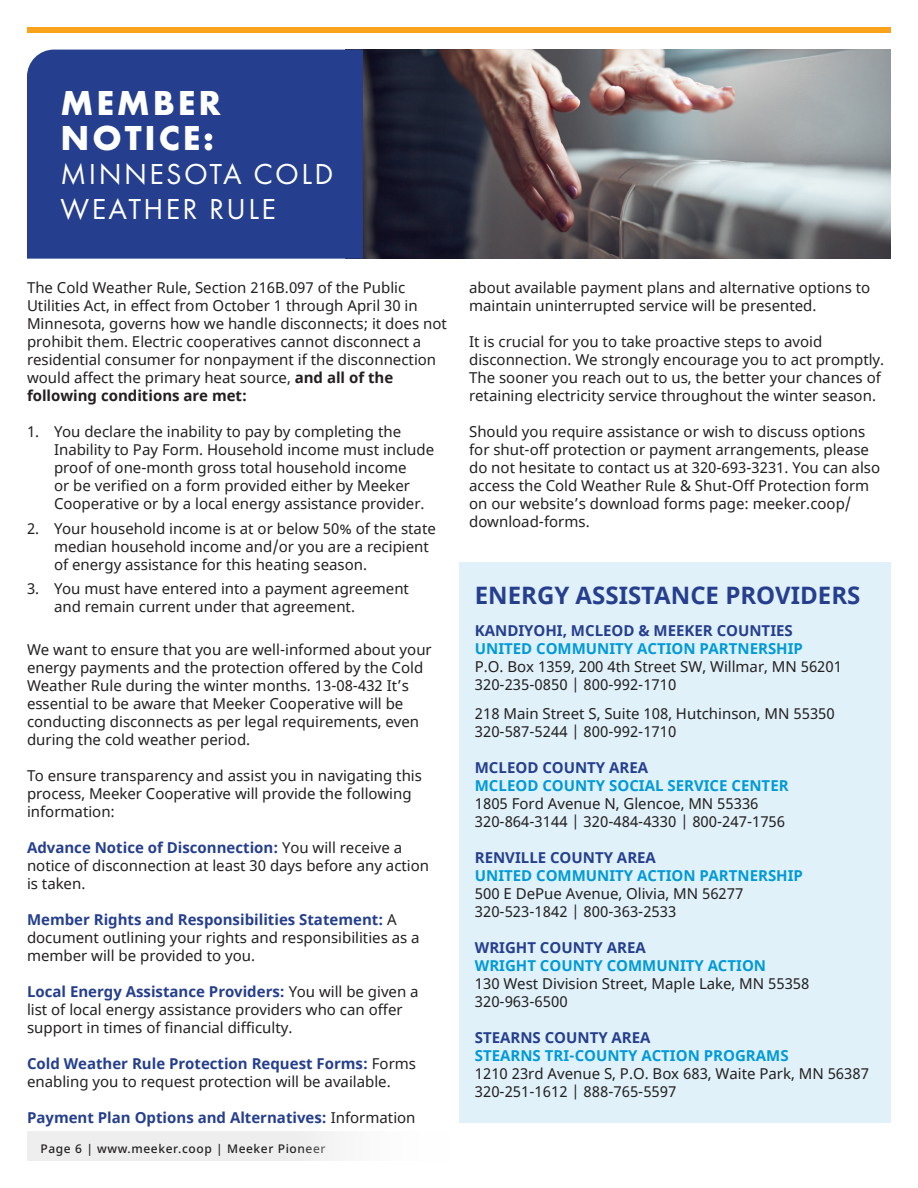
<style>
.page{position:relative;width:918px;height:1188px;background:#fff}
.page>*{position:absolute;margin:0;border:0;box-sizing:border-box;transform-origin:0 0}
.t1{font:700 36px "Futura PT";letter-spacing:.08em;color:#fff}
.t2{font:30px "Futura PT";letter-spacing:.08em;color:#fff}
.t3{font:700 24px "Noto Sans";color:#253f8e}
.t4{font:15px/18px "Noto Sans";color:#231f20}
.t5{font:700 15px "Noto Sans";color:#009ad9}
.t6{font:700 15px "Noto Sans";color:#253f8e}
.t7{font:500 12px "Noto Sans";letter-spacing:.05em;color:#231f20}
.s1{font-weight:700}
.s2{font-weight:700;color:#253f8e}
.s3{font-weight:400;color:#231f20}
</style>
<div class="page">
<div style="left:27px;top:1132px;width:432px;height:29px;background:linear-gradient(to right,#e9e9ea,#fbfbfb)"></div>
<div style="left:459px;top:563px;width:432px;height:560px;background:#e0f1f9"></div>
<div style="left:27px;top:27px;width:864px;height:5px;background:#f9a21c"></div>
<img style="left:363px;top:50px;width:528px;height:209px">
<div style="left:27px;top:50px;width:336px;height:209px;background:#253f8e"></div>
<p class="t1" style="left:61px;top:80px;width:162px">MEMBER</p>
<p class="t1" style="left:61px;top:114px;width:155px">NOTICE:</p>
<p class="t2" style="left:61px;top:156px;width:274px">MINNESOTA COLD</p>
<p class="t2" style="left:61px;top:191px;width:217px">WEATHER RULE</p>
<p class="t4" style="left:27px;top:279px;width:421px">The Cold Weather Rule, Section 216B.097 of the Public Utilities Act, in effect from October 1 through April 30 in Minnesota, governs how we handle disconnects; it does not prohibit them. Electric cooperatives cannot disconnect a residential consumer for nonpayment if the disconnection would affect the primary heat source, <span class="s1">and all of the following conditions are met:</span></p>
<p class="t4" style="left:54px;top:423px;width:382px;text-indent:-27px">1. You declare the inability to pay by completing the Inability to Pay Form. Household income must include proof of one-month gross total household income<br>or be verified on a form provided either by Meeker Cooperative or by a local energy assistance provider.</p>
<p class="t4" style="left:54px;top:520px;width:383px;text-indent:-27px">2. Your household income is at or below 50% of the state median household income and/or you are a recipient of energy assistance for this heating season.</p>
<p class="t4" style="left:54px;top:581px;width:357px;text-indent:-27px">3. You must have entered into a payment agreement and remain current under that agreement.</p>
<p class="t4" style="left:27px;top:641px;width:406px">We want to ensure that you are well-informed about your energy payments and the protection offered by the Cold Weather Rule during the winter months. 13-08-432 It’s essential to be aware that Meeker Cooperative will be conducting disconnects as per legal requirements, even during the cold weather period.</p>
<p class="t4" style="left:27px;top:767px;width:397px">To ensure transparency and assist you in navigating this process, Meeker Cooperative will provide the following information:</p>
<p class="t4" style="left:27px;top:839px;width:404px"><span class="s2">Advance Notice of Disconnection:</span> You will receive a notice of disconnection at least 30 days before any action is taken.</p>
<p class="t4" style="left:27px;top:911px;width:394px"><span class="s2">Member Rights and Responsibilities Statement:</span> A document outlining your rights and responsibilities as a member will be provided to you.</p>
<p class="t4" style="left:27px;top:983px;width:393px"><span class="s2">Local Energy Assistance Providers:</span> You will be given a list of local energy assistance providers who can offer support in times of financial difficulty.</p>
<p class="t4" style="left:27px;top:1055px;width:391px"><span class="s2">Cold Weather Rule Protection Request Forms:</span> Forms enabling you to request protection will be available.</p>
<p class="t6" style="left:27px;top:1107px;width:390px">Payment Plan Options and Alternatives: <span class="s3">Information</span></p>
<p class="t7" style="left:40px;top:1140px;width:287px">Page 6 | www.meeker.coop | Meeker Pioneer</p>
<p class="t4" style="left:469px;top:279px;width:403px">about available payment plans and alternative options to maintain uninterrupted service will be presented.</p>
<p class="t4" style="left:469px;top:333px;width:417px">It is crucial for you to take proactive steps to avoid disconnection. We strongly encourage you to act promptly.<br>The sooner you reach out to us, the better your chances of retaining electricity service throughout the winter season.</p>
<p class="t4" style="left:469px;top:423px;width:413px">Should you require assistance or wish to discuss options for shut-off protection or payment arrangements, please do not hesitate to contact us at 320-693-3231. You can also access the Cold Weather Rule &amp; Shut-Off Protection form on our website’s download forms page: meeker.coop/ download-forms.</p>
<p class="t3" style="left:475px;top:578px;width:387px">ENERGY ASSISTANCE PROVIDERS</p>
<p class="t6" style="left:475px;top:620px;width:319px">KANDIYOHI, MCLEOD &amp; MEEKER COUNTIES</p>
<p class="t5" style="left:475px;top:638px;width:330px">UNITED COMMUNITY ACTION PARTNERSHIP</p>
<p class="t4" style="left:475px;top:658px;width:369px">P.O. Box 1359, 200 4th Street SW, Willmar, MN 56201</p>
<p class="t4" style="left:475px;top:676px;width:203px">320-235-0850 | 800-992-1710</p>
<p class="t4" style="left:475px;top:705px;width:361px">218 Main Street S, Suite 108, Hutchinson, MN 55350</p>
<p class="t4" style="left:475px;top:723px;width:203px">320-587-5244 | 800-992-1710</p>
<p class="t6" style="left:475px;top:757px;width:175px">MCLEOD COUNTY AREA</p>
<p class="t5" style="left:475px;top:775px;width:315px">MCLEOD COUNTY SOCIAL SERVICE CENTER</p>
<p class="t4" style="left:475px;top:795px;width:285px">1805 Ford Avenue N, Glencoe, MN 55336</p>
<p class="t4" style="left:475px;top:813px;width:312px">320-864-3144 | 320-484-4330 | 800-247-1756</p>
<p class="t6" style="left:475px;top:847px;width:183px">RENVILLE COUNTY AREA</p>
<p class="t5" style="left:475px;top:865px;width:330px">UNITED COMMUNITY ACTION PARTNERSHIP</p>
<p class="t4" style="left:475px;top:885px;width:270px">500 E DePue Avenue, Olivia, MN 56277</p>
<p class="t4" style="left:475px;top:903px;width:203px">320-523-1842 | 800-363-2533</p>
<p class="t6" style="left:475px;top:937px;width:172px">WRIGHT COUNTY AREA</p>
<p class="t5" style="left:475px;top:955px;width:293px">WRIGHT COUNTY COMMUNITY ACTION</p>
<p class="t4" style="left:475px;top:975px;width:336px">130 West Division Street, Maple Lake, MN 55358</p>
<p class="t4" style="left:475px;top:993px;width:94px">320-963-6500</p>
<p class="t6" style="left:475px;top:1027px;width:177px">STEARNS COUNTY AREA</p>
<p class="t5" style="left:475px;top:1045px;width:315px">STEARNS TRI-COUNTY ACTION PROGRAMS</p>
<p class="t4" style="left:475px;top:1065px;width:396px">1210 23rd Avenue S, P.O. Box 683, Waite Park, MN 56387</p>
<p class="t4" style="left:475px;top:1083px;width:203px">320-251-1612 | 888-765-5597</p>
</div>
